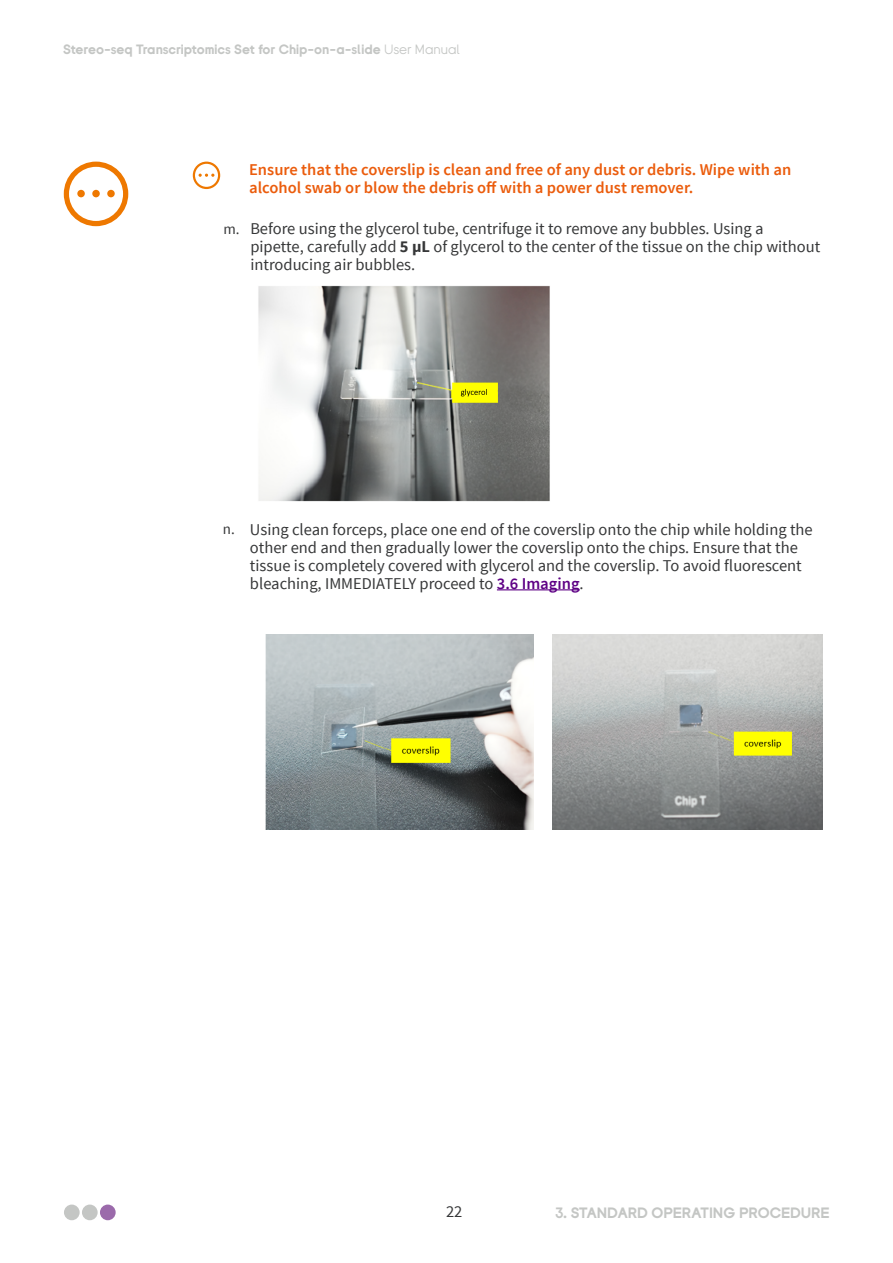
<style>
.page{position:relative;width:893px;height:1263px;background:#fff}
.page>*{position:absolute;margin:0;border:0;box-sizing:border-box;transform-origin:0 0}
.t1{font:16.5px/18px "Source Sans Pro";color:#363738}
.t2{font:600 16.5px/18px "Source Sans Pro";color:#eb5c0c}
.t3{font:700 15px "BGI";color:#c4c6c4}
.t4{font:700 13.5px "BGI";color:#c4c6c4}
.s1{font-weight:400}
.s2{font-size:15px}
.s3{font-weight:700}
.s4{font-weight:600;color:#5e0085}
</style>
<div class="page">
<div style="left:100px;top:1204px;width:16px;height:16px;background:#9b6aab;border-radius:50%"></div>
<div style="left:64px;top:1204px;width:16px;height:16px;background:#c4c6c4;border-radius:50%"></div>
<div style="left:82px;top:1204px;width:16px;height:16px;background:#c4c6c4;border-radius:50%"></div>
<img style="left:258px;top:285px;width:292px;height:217px">
<hr style="left:497px;top:589px;width:83px;height:1px;background:#5e0085">
<img style="left:265px;top:635px;width:268px;height:195px">
<img style="left:553px;top:635px;width:270px;height:195px">
<svg style="left:193px;top:162px;width:27px;height:27px"></svg>
<svg style="left:64px;top:162px;width:64px;height:64px"></svg>
<div style="left:77px;top:190px;width:8px;height:7px;background:#ee7800;border-radius:50%"></div>
<div style="left:92px;top:190px;width:8px;height:7px;background:#ee7800;border-radius:50%"></div>
<div style="left:107px;top:190px;width:8px;height:7px;background:#ee7800;border-radius:50%"></div>
<p class="t4" style="left:63px;top:43px;width:398px">Stereo-seq Transcriptomics Set for Chip-on-a-slide <span class="s1">User Manual</span></p>
<p class="t2" style="left:249px;top:161px;width:544px">Ensure that the coverslip is clean and free of any dust or debris. Wipe with an alcohol swab or blow the debris off with a power dust remover.</p>
<p class="t1" style="left:250px;top:220px;width:571px;text-indent:-27px"><span class="s2">m.</span> Before using the glycerol tube, centrifuge it to remove any bubbles. Using a pipette, carefully add <span class="s3">5 μL</span> of glycerol to the center of the tissue on the chip without introducing air bubbles.</p>
<p class="t1" style="left:250px;top:520px;width:564px;text-indent:-27px"><span class="s2">n.</span> Using clean forceps, place one end of the coverslip onto the chip while holding the other end and then gradually lower the coverslip onto the chips. Ensure that the tissue is completely covered with glycerol and the coverslip. To avoid fluorescent bleaching, IMMEDIATELY proceed to <span class="s4">3.6 Imaging</span>.</p>
<p class="t1" style="left:446px;top:1203px;width:18px">22</p>
<p class="t3" style="left:555px;top:1205px;width:276px">3. STANDARD OPERATING PROCEDURE</p>
</div>
